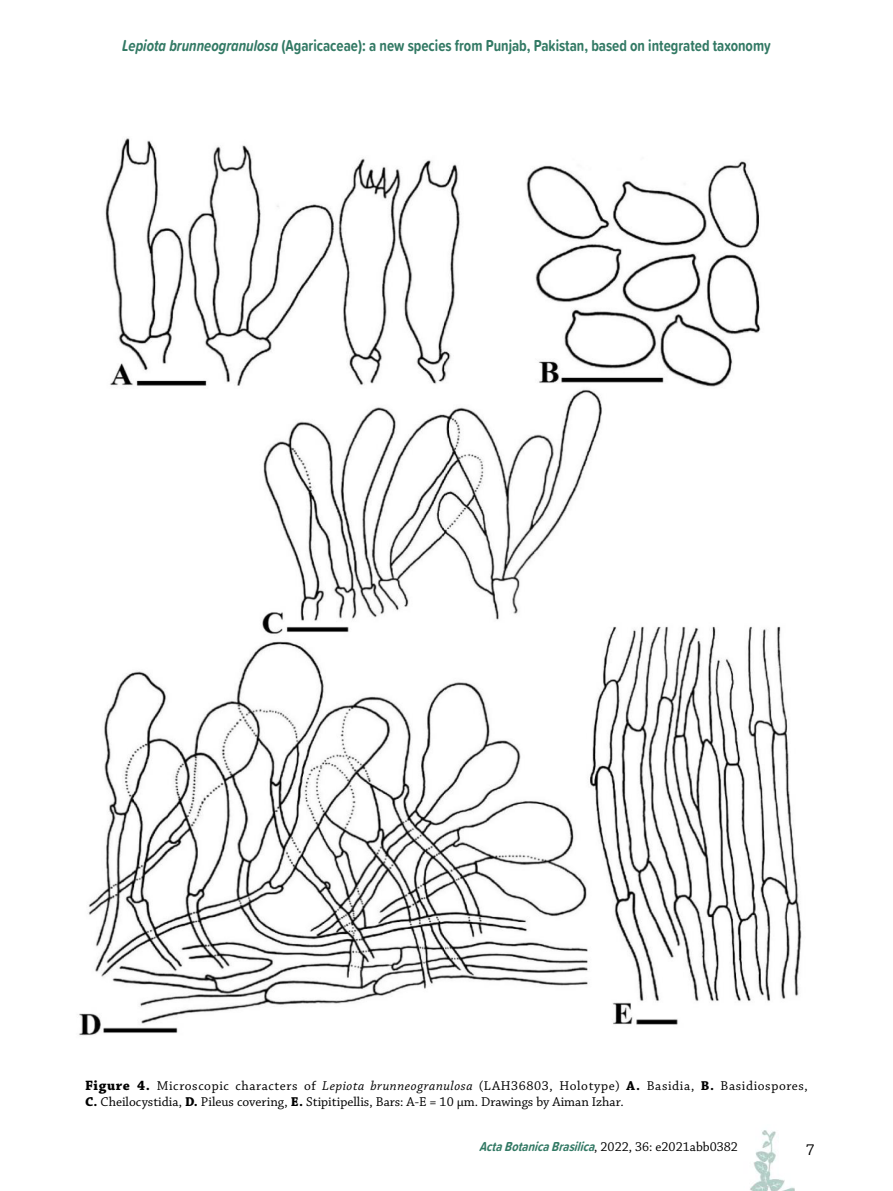
<style>
.page{position:relative;width:893px;height:1191px;background:#fff}
.page>*{position:absolute;margin:0;border:0;box-sizing:border-box;transform-origin:0 0}
.t1{font:700 16.5px "Proxima Soft Cond";color:#327964;scale:.91 1}
.t2{font:16.5px "Chaparral Pro";color:#000}
.t3{font:13.5px/16.2px "Chaparral Pro";letter-spacing:.01em;color:#000}
.t4{font:italic 700 13.5px "Proxima Soft Cond";color:#327964;scale:.95 1}
.s1{font-style:italic}
.s2{font-weight:700;font-size:14.25px}
.s3{font-weight:700}
.s4{font-family:"Chaparral Pro";font-weight:400;font-style:normal;color:#000}
</style>
<div class="page">
<img style="left:750px;top:1130px;width:44px;height:61px">
<img style="left:79px;top:138px;width:723px;height:898px">
<p class="t1" style="left:122px;top:33px;width:714px"><span class="s1">Lepiota brunneogranulosa</span> (Agaricaceae): a new species from Punjab, Pakistan, based on integrated taxonomy</p>
<p class="t3" style="left:85px;top:1077px;width:724px"><span class="s2">Figure 4.</span> Microscopic characters of <span class="s1">Lepiota brunneogranulosa</span> (LAH36803, Holotype) <span class="s3">A.</span> Basidia, <span class="s3">B.</span> Basidiospores,<br><span class="s3">C.</span> Cheilocystidia, <span class="s3">D.</span> Pileus covering, <span class="s3">E.</span> Stipitipellis, Bars: A-E = 10 µm. Drawings by Aiman Izhar.</p>
<p class="t4" style="left:479px;top:1136px;width:274px">ActaBotanicaBrasilica<span class="s4">, 2 0 2 2 , 3 6 : e 2 0 2 1 a b b 0 3 8 2</span></p>
<p class="t2" style="left:806px;top:1141px;width:10px">7</p>
</div>
